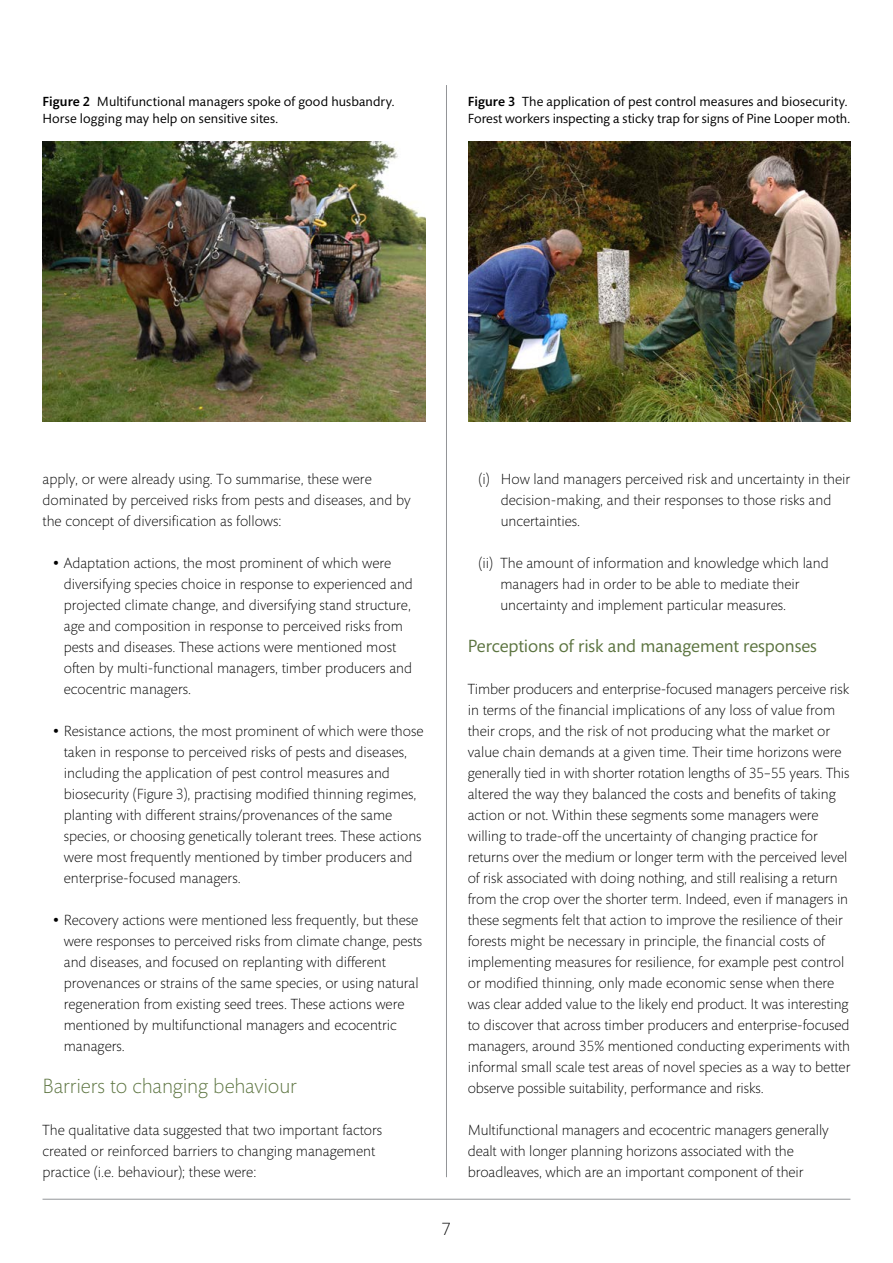
<style>
.page{position:relative;width:893px;height:1263px;background:#fff}
.page>*{position:absolute;margin:0;border:0;box-sizing:border-box;transform-origin:0 0}
.t1{font:300 21px "Mundo Sans";letter-spacing:-.005em;color:#5c7440}
.t2{font:18px "Mundo Sans";letter-spacing:-.005em;color:#5c7440}
.t3{font:300 18px "Mundo Sans";color:#000}
.t4{font:300 15px/21px "Mundo Sans";color:#000}
.t5{font:13.5px/16.5px "Mundo Sans";letter-spacing:.005em;color:#000}
.s1{font-weight:500}
.s2{font-size:24px}
</style>
<div class="page">
<img style="left:43px;top:141px;width:382px;height:280px">
<img style="left:468px;top:141px;width:382px;height:280px">
<hr style="left:446px;top:85px;width:1px;height:1092px;background:#939598">
<hr style="left:43px;top:1199px;width:807px;height:1px;background:#939598">
<p class="t5" style="left:43px;top:94px;width:354px"><span class="s1">Figure 2</span> Multifunctional managers spoke of good husbandry.<br>Horse logging may help on sensitive sites.</p>
<p class="t5" style="left:468px;top:94px;width:384px"><span class="s1">Figure 3</span> The application of pest control measures and biosecurity.<br>Forest workers inspecting a sticky trap for signs of Pine Looper moth.</p>
<p class="t4" style="left:43px;top:469px;width:370px">apply, or were already using. To summarise, these were dominated by perceived risks from pests and diseases, and by the concept of diversification as follows:</p>
<p class="t4" style="left:64px;top:553px;width:351px;text-indent:-11px"><span class="s2">•</span> Adaptation actions, the most prominent of which were diversifying species choice in response to experienced and projected climate change, and diversifying stand structure, age and composition in response to perceived risks from pests and diseases. These actions were mentioned most often by multi-functional managers, timber producers and ecocentric managers.</p>
<p class="t4" style="left:64px;top:721px;width:361px;text-indent:-11px"><span class="s2">•</span> Resistance actions, the most prominent of which were those taken in response to perceived risks of pests and diseases, including the application of pest control measures and biosecurity (Figure 3), practising modified thinning regimes, planting with different strains/provenances of the same species, or choosing genetically tolerant trees. These actions were most frequently mentioned by timber producers and enterprise-focused managers.</p>
<p class="t4" style="left:64px;top:910px;width:360px;text-indent:-11px"><span class="s2">•</span> Recovery actions were mentioned less frequently, but these were responses to perceived risks from climate change, pests and diseases, and focused on replanting with different provenances or strains of the same species, or using natural regeneration from existing seed trees. These actions were mentioned by multifunctional managers and ecocentric managers.</p>
<h1 class="t1" style="left:43px;top:1075px;width:256px">Barriers to changing behaviour</h1>
<p class="t4" style="left:43px;top:1120px;width:341px">The qualitative data suggested that two important factors created or reinforced barriers to changing management practice (i.e. behaviour); these were:</p>
<p class="t3" style="left:442px;top:1219px;width:11px">7</p>
<p class="t4" style="left:501px;top:469px;width:351px;text-indent:-22px">(i) How land managers perceived risk and uncertainty in their decision-making, and their responses to those risks and uncertainties.</p>
<p class="t4" style="left:500px;top:553px;width:330px;text-indent:-22px">(ii) The amount of information and knowledge which land managers had in order to be able to mediate their uncertainty and implement particular measures.</p>
<p class="t2" style="left:468px;top:636px;width:351px">Perceptions of risk and management responses</p>
<p class="t4" style="left:468px;top:679px;width:384px">Timber producers and enterprise-focused managers perceive risk in terms of the financial implications of any loss of value from their crops, and the risk of not producing what the market or value chain demands at a given time. Their time horizons were generally tied in with shorter rotation lengths of 35–55 years. This altered the way they balanced the costs and benefits of taking action or not. Within these segments some managers were willing to trade-off the uncertainty of changing practice for returns over the medium or longer term with the perceived level of risk associated with doing nothing, and still realising a return from the crop over the shorter term. Indeed, even if managers in these segments felt that action to improve the resilience of their forests might be necessary in principle, the financial costs of implementing measures for resilience, for example pest control or modified thinning, only made economic sense when there was clear added value to the likely end product. It was interesting to discover that across timber producers and enterprise-focused managers, around 35% mentioned conducting experiments with informal small scale test areas of novel species as a way to better observe possible suitability, performance and risks.</p>
<p class="t4" style="left:468px;top:1120px;width:362px">Multifunctional managers and ecocentric managers generally dealt with longer planning horizons associated with the broadleaves, which are an important component of their</p>
</div>
